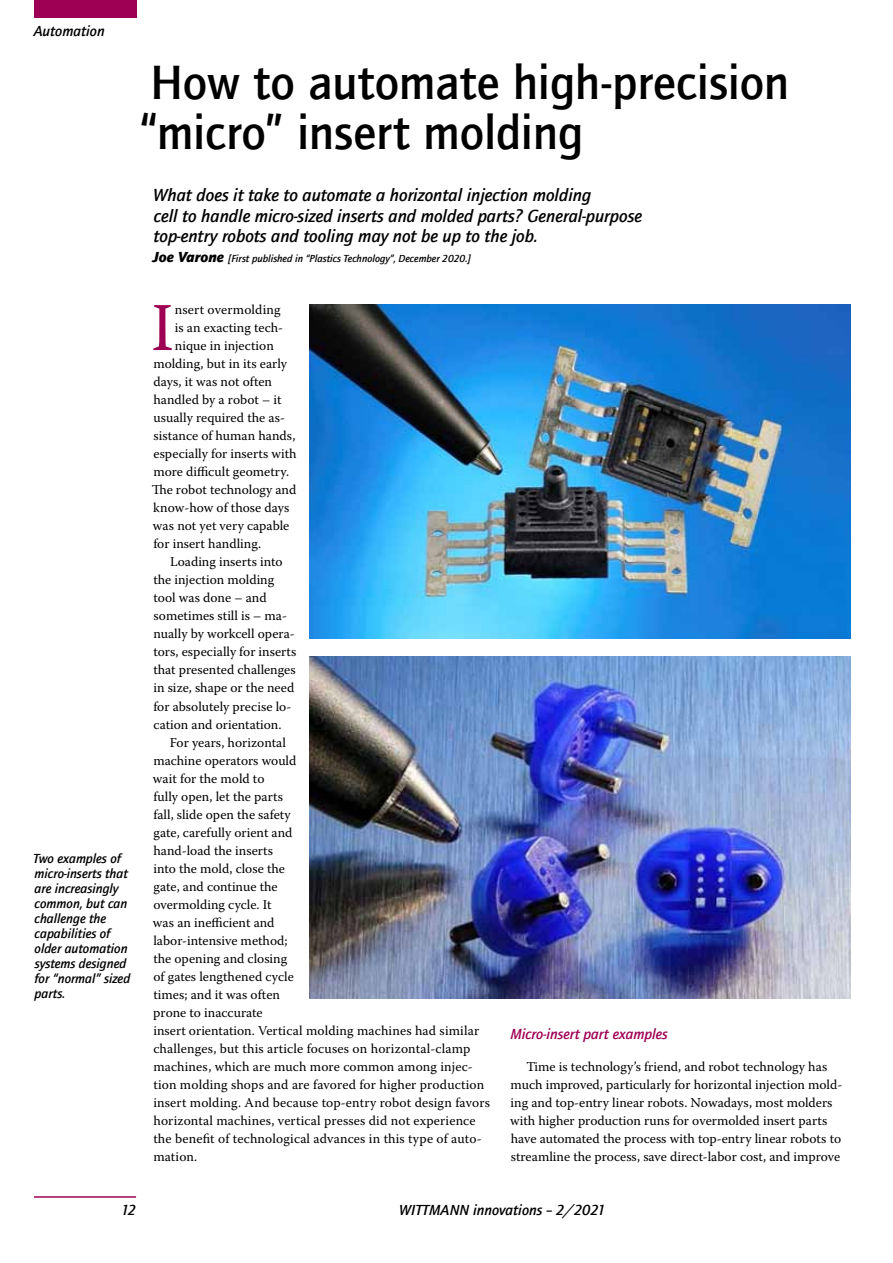
<style>
.page{position:relative;width:893px;height:1263px;background:#fff}
.page>*{position:absolute;margin:0;border:0;box-sizing:border-box;transform-origin:0 0}
.t1{font:68.25px "Warnock Pro";color:#9e0054}
.t2{font:500 49.5px/49.5px "Quay Sans ITC Com";letter-spacing:-.005em;color:#000}
.t3{font:italic 500 18px/20.2px "Quay Sans ITC Com";color:#000}
.t4{font:italic 500 15px "Quay Sans ITC Com";color:#000}
.t5{font:italic 500 15px "Quay Sans ITC Com";color:#9e0054}
.t6{font:13.5px/18px "Warnock Pro";color:#000}
.t7{font:italic 500 13.5px/15px "Quay Sans ITC Com";color:#000}
.t8{font:italic 500 10.5px "Quay Sans ITC Com";color:#000}
.s1{font-weight:900;font-size:15px}
</style>
<div class="page">
<div style="left:34px;top:0;width:102px;height:18px;background:#9e0054"></div>
<hr style="left:34px;top:1196px;width:102px;height:2px;background:#9e0054">
<img style="left:310px;top:305px;width:540px;height:333px">
<img style="left:310px;top:656px;width:540px;height:343px">
<p class="t4" style="left:34px;top:22px;width:73px">Automation</p>
<h2 class="t2" style="left:140px;top:57px;width:651px">How to automate high-precision “micro” insert molding</h2>
<h3 class="t3" style="left:153px;top:185px;width:490px">What does it take to automate a horizontal injection molding<br>cell to handle micro-sized inserts and molded parts? General-purpose top-entry robots and tooling may not be up to the job.</h3>
<p class="t8" style="left:153px;top:252px;width:320px"><span class="s1">Joe Varone</span> [First published in “Plastics Technology”, December 2020.]</p>
<p class="t7" style="left:33px;top:851px;width:98px">Two examples of micro-inserts that are increasingly common, but can challenge the capabilities of older automation systems designed for “normal” sized parts.</p>
<h1 class="t1" style="left:151px;top:286px;width:24px">I</h1>
<p class="t6" style="left:175px;top:300px;width:107px">nsert overmolding</p>
<p class="t6" style="left:175px;top:318px;width:110px">is an exacting tech-</p>
<p class="t6" style="left:175px;top:336px;width:100px">nique in injection</p>
<p class="t6" style="left:153px;top:354px;width:135px">molding, but in its early</p>
<p class="t6" style="left:153px;top:372px;width:120px">days, it was not often</p>
<p class="t6" style="left:153px;top:390px;width:130px">handled by a robot – it</p>
<p class="t6" style="left:153px;top:408px;width:133px">usually required the as-</p>
<p class="t6" style="left:154px;top:426px;width:143px">sistance of human hands,</p>
<p class="t6" style="left:153px;top:444px;width:145px">especially for inserts with</p>
<p class="t6" style="left:153px;top:462px;width:137px">more difficult geometry.</p>
<p class="t6" style="left:152px;top:480px;width:146px">The robot technology and</p>
<p class="t6" style="left:153px;top:499px;width:138px">know-how of those days</p>
<p class="t6" style="left:153px;top:517px;width:138px">was not yet very capable</p>
<p class="t6" style="left:153px;top:535px;width:109px">for insert handling.</p>
<p class="t6" style="left:170px;top:553px;width:114px">Loading inserts into</p>
<p class="t6" style="left:153px;top:571px;width:122px">the injection molding</p>
<p class="t6" style="left:153px;top:589px;width:115px">tool was done – and</p>
<p class="t6" style="left:154px;top:607px;width:135px">sometimes still is – ma-</p>
<p class="t6" style="left:153px;top:625px;width:143px">nually by workcell opera-</p>
<p class="t6" style="left:153px;top:643px;width:144px">tors, especially for inserts</p>
<p class="t6" style="left:153px;top:661px;width:144px">that presented challenges</p>
<p class="t6" style="left:153px;top:679px;width:143px">in size, shape or the need</p>
<p class="t6" style="left:153px;top:697px;width:139px">for absolutely precise lo-</p>
<p class="t6" style="left:153px;top:715px;width:130px">cation and orientation.</p>
<p class="t6" style="left:170px;top:733px;width:118px">For years, horizontal</p>
<p class="t6" style="left:153px;top:751px;width:145px">machine operators would</p>
<p class="t6" style="left:153px;top:769px;width:113px">wait for the mold to</p>
<p class="t6" style="left:153px;top:787px;width:131px">fully open, let the parts</p>
<p class="t6" style="left:153px;top:805px;width:139px">fall, slide open the safety</p>
<p class="t6" style="left:154px;top:823px;width:141px">gate, carefully orient and</p>
<p class="t6" style="left:153px;top:841px;width:121px">hand-load the inserts</p>
<p class="t6" style="left:153px;top:859px;width:133px">into the mold, close the</p>
<p class="t6" style="left:154px;top:877px;width:126px">gate, and continue the</p>
<p class="t6" style="left:153px;top:895px;width:120px">overmolding cycle. It</p>
<p class="t6" style="left:153px;top:913px;width:123px">was an inefficient and</p>
<p class="t6" style="left:153px;top:931px;width:136px">labor-intensive method;</p>
<p class="t6" style="left:153px;top:949px;width:135px">the opening and closing</p>
<p class="t6" style="left:153px;top:967px;width:142px">of gates lengthened cycle</p>
<p class="t6" style="left:153px;top:985px;width:128px">times; and it was often</p>
<p class="t6" style="left:153px;top:1003px;width:111px">prone to inaccurate</p>
<p class="t6" style="left:153px;top:1021px;width:327px">insert orientation. Vertical molding machines had similar</p>
<p class="t6" style="left:153px;top:1039px;width:318px">challenges, but this article focuses on horizontal-clamp</p>
<p class="t6" style="left:153px;top:1057px;width:321px">machines, which are much more common among injec-</p>
<p class="t6" style="left:153px;top:1075px;width:332px">tion molding shops and are favored for higher production</p>
<p class="t6" style="left:153px;top:1093px;width:338px">insert molding. And because top-entry robot design favors</p>
<p class="t6" style="left:153px;top:1111px;width:324px">horizontal machines, vertical presses did not experience</p>
<p class="t6" style="left:153px;top:1129px;width:330px">the benefit of technological advances in this type of auto-</p>
<p class="t6" style="left:153px;top:1147px;width:45px">mation.</p>
<p class="t5" style="left:510px;top:1025px;width:159px">Micro-insert part examples</p>
<p class="t6" style="left:510px;top:1057px;width:334px;text-indent:16px">Time is technology’s friend, and robot technology has much improved, particularly for horizontal injection mold&shy;ing and top-entry linear robots. Nowadays, most molders with higher production runs for overmolded insert parts have automated the process with top-entry linear robots to streamline the process, save direct-labor cost, and improve</p>
<p class="t4" style="left:121px;top:1201px;width:16px">12</p>
<p class="t4" style="left:399px;top:1201px;width:208px">WITTMANN innovations – 2/2021</p>
</div>
